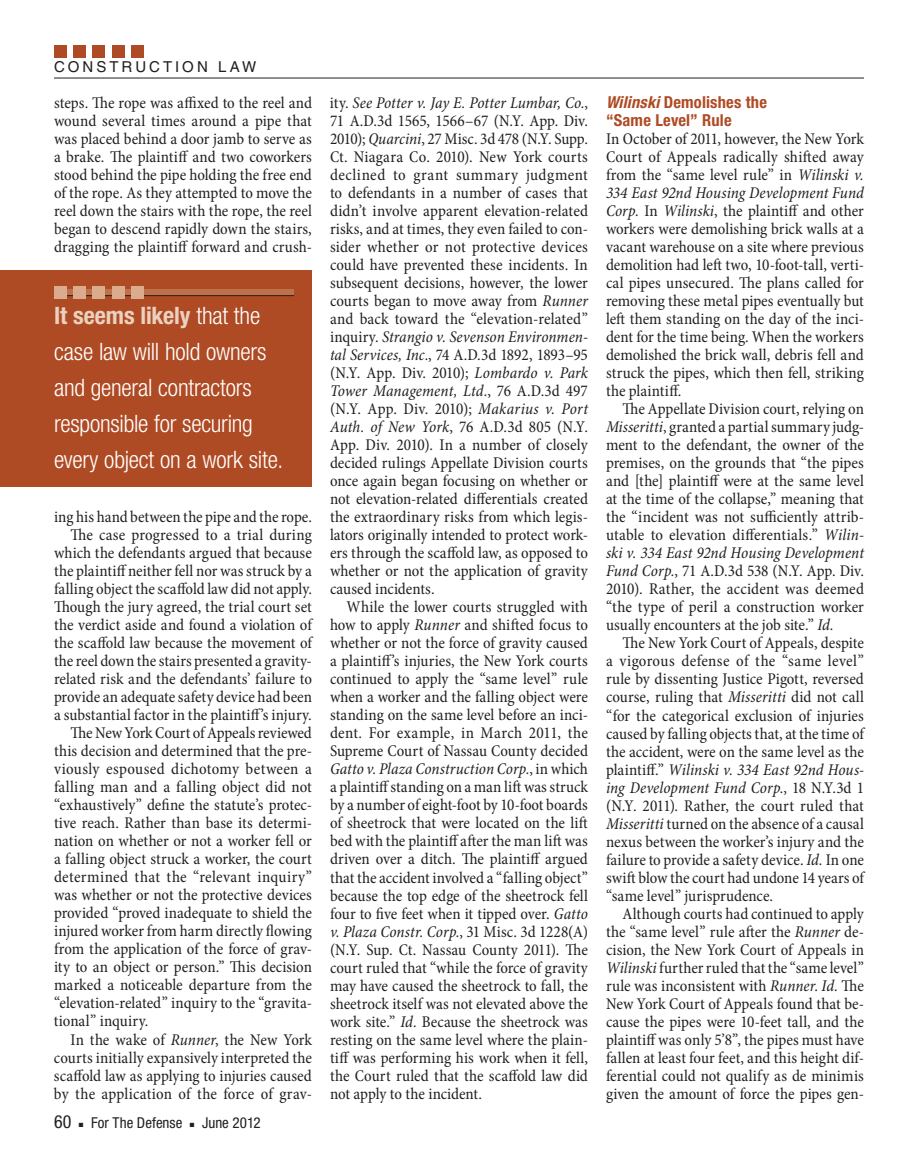
<style>
.page{position:relative;width:918px;height:1175px;background:#fff}
.page>*{position:absolute;margin:0;border:0;box-sizing:border-box;transform-origin:0 0}
.t1{font:300 condensed 24px/36px "Helvetica Neue";letter-spacing:-.01em;color:#fff}
.t2{font:condensed 18px "Helvetica Neue";color:#231f20}
.t3{font:condensed 16.5px/18px "Minion Pro";color:#231f20;text-align:justify}
.t4{font:700 condensed 16.5px/18px "Helvetica Neue";letter-spacing:.015em;color:#af4b24}
.t5{font:condensed 16.5px "Minion Pro";letter-spacing:.02em;color:#231f20}
.t6{font:condensed 15px "Helvetica Neue";color:#231f20}
.t7{font:15px "Helvetica";letter-spacing:.2em;color:#231f20}
.s1{font-weight:700;color:#ebd1c0}
.s2{font-style:italic}
</style>
<div class="page">
<hr style="left:54px;top:78px;width:810px;height:1px;background:#231f20">
<div style="left:54px;top:45px;width:12px;height:12px;background:#af4b24"></div>
<div style="left:73px;top:45px;width:13px;height:12px;background:#af4b24"></div>
<div style="left:93px;top:45px;width:12px;height:12px;background:#af4b24"></div>
<div style="left:112px;top:45px;width:13px;height:12px;background:#af4b24"></div>
<div style="left:132px;top:45px;width:12px;height:12px;background:#af4b24"></div>
<div style="left:0;top:270px;width:312px;height:216px;background:#af4b24"></div>
<div style="left:54px;top:290px;width:240px;height:6px;background:#bf7149"></div>
<hr style="left:54px;top:295px;width:240px;height:1px;background:#231f20">
<div style="left:54px;top:286px;width:12px;height:13px;background:#dbab8e"></div>
<div style="left:73px;top:286px;width:13px;height:13px;background:#dbab8e"></div>
<div style="left:93px;top:286px;width:12px;height:13px;background:#dbab8e"></div>
<div style="left:112px;top:286px;width:13px;height:13px;background:#dbab8e"></div>
<div style="left:132px;top:286px;width:12px;height:13px;background:#dbab8e"></div>
<p class="t7" style="left:54px;top:58px;width:204px">CONSTRUCTION LAW</p>
<p class="t3" style="left:54px;top:94px;width:259px">steps. The rope was affixed to the reel and wound several times around a pipe that was placed behind a door jamb to serve as a brake. The plaintiff and two coworkers stood behind the pipe holding the free end of the rope. As they attempted to move the reel down the stairs with the rope, the reel began to descend rapidly down the stairs, dragging the plaintiff forward and crush-</p>
<h1 class="t1" style="left:54px;top:297px;width:231px"><span class="s1">It seems likely</span> that the case law will hold owners and general contractors responsible for securing every object on a work site.</h1>
<p class="t3" style="left:54px;top:508px;width:260px">ing his hand between the pipe and the rope.</p>
<p class="t3" style="left:70px;top:526px;width:243px">The case progressed to a trial during</p>
<p class="t3" style="left:54px;top:544px;width:259px">which the defendants argued that because</p>
<p class="t3" style="left:54px;top:562px;width:259px">the plaintiff neither fell nor was struck by a</p>
<p class="t3" style="left:54px;top:580px;width:260px">falling object the scaffold law did not apply.</p>
<p class="t3" style="left:54px;top:598px;width:259px">Though the jury agreed, the trial court set</p>
<p class="t3" style="left:54px;top:616px;width:259px">the verdict aside and found a violation of</p>
<p class="t3" style="left:54px;top:634px;width:259px">the scaffold law because the movement of</p>
<p class="t3" style="left:54px;top:652px;width:259px">the reel down the stairs presented a gravity-</p>
<p class="t3" style="left:54px;top:670px;width:259px">related risk and the defendants’ failure to</p>
<p class="t3" style="left:54px;top:688px;width:259px">provide an adequate safety device had been</p>
<p class="t3" style="left:54px;top:706px;width:259px">a substantial factor in the plaintiff’s injury.</p>
<p class="t3" style="left:70px;top:724px;width:243px">The New York Court of Appeals reviewed</p>
<p class="t3" style="left:54px;top:742px;width:259px">this decision and determined that the pre-</p>
<p class="t3" style="left:54px;top:760px;width:259px">viously espoused dichotomy between a</p>
<p class="t3" style="left:54px;top:778px;width:260px">falling man and a falling object did not</p>
<p class="t3" style="left:54px;top:796px;width:259px">“exhaustively” define the statute’s protec-</p>
<p class="t3" style="left:54px;top:814px;width:259px">tive reach. Rather than base its determi-</p>
<p class="t3" style="left:54px;top:832px;width:259px">nation on whether or not a worker fell or</p>
<p class="t3" style="left:54px;top:850px;width:259px">a falling object struck a worker, the court</p>
<p class="t5" style="left:54px;top:866px;width:260px">determined that the “relevant inquiry”</p>
<p class="t3" style="left:54px;top:886px;width:259px">was whether or not the protective devices</p>
<p class="t3" style="left:54px;top:904px;width:259px">provided “proved inadequate to shield the</p>
<p class="t3" style="left:54px;top:922px;width:259px">injured worker from harm directly flowing</p>
<p class="t3" style="left:54px;top:940px;width:259px">from the application of the force of grav-</p>
<p class="t3" style="left:54px;top:958px;width:259px">ity to an object or person.” This decision</p>
<p class="t3" style="left:54px;top:976px;width:259px">marked a noticeable departure from the</p>
<p class="t3" style="left:54px;top:994px;width:259px">“elevation-related” inquiry to the “gravita-</p>
<p class="t3" style="left:54px;top:1012px;width:96px">tional” inquiry.</p>
<p class="t3" style="left:70px;top:1030px;width:243px">In the wake of <span class="s2">Runner</span>, the New York</p>
<p class="t3" style="left:54px;top:1048px;width:259px">courts initially expansively interpreted the</p>
<p class="t3" style="left:54px;top:1066px;width:259px">scaffold law as applying to injuries caused</p>
<p class="t3" style="left:54px;top:1084px;width:259px">by the application of the force of grav-</p>
<p class="t2" style="left:54px;top:1111px;width:19px">60</p>
<p class="t6" style="left:79px;top:1114px;width:105px">■ For The Defense</p>
<p class="t6" style="left:190px;top:1114px;width:72px">■ June 2012</p>
<p class="t3" style="left:330px;top:94px;width:260px">ity. <span class="s2">See Potter v. Jay E. Potter Lumbar, Co.</span>, 71 A.D.3d 1565, 1566–67 (N.Y. App. Div.<br>2010); <span class="s2">Quarcini</span>, 27 Misc. 3d 478 (N.Y. Supp.<br>Ct. Niagara Co. 2010). New York courts declined to grant summary judgment to defendants in a number of cases that didn’t involve apparent elevation-related risks, and at times, they even failed to con&shy;sider whether or not protective devices could have prevented these incidents. In subsequent decisions, however, the lower courts began to move away from <span class="s2">Runner </span>and back toward the “elevation-related” inquiry. <span class="s2">Strangio v. Sevenson Environmen&shy;tal Services, Inc.</span>, 74 A.D.3d 1892, 1893–95 (N.Y. App. Div. 2010); <span class="s2">Lombardo v. Park Tower Management, Ltd.</span>, 76 A.D.3d 497 (N.Y. App. Div. 2010); <span class="s2">Makarius v. Port Auth. of New York</span>, 76 A.D.3d 805 (N.Y.<br>App. Div. 2010). In a number of closely decided rulings Appellate Division courts once again began focusing on whether or not elevation-related differentials created the extraordinary risks from which legis&shy;lators originally intended to protect work&shy;ers through the scaffold law, as opposed to whether or not the application of gravity caused incidents.</p>
<p class="t3" style="left:330px;top:598px;width:260px;text-indent:16px">While the lower courts struggled with how to apply <span class="s2">Runner</span> and shifted focus to whether or not the force of gravity caused a plaintiff’s injuries, the New York courts continued to apply the “same level” rule when a worker and the falling object were standing on the same level before an inci&shy;dent. For example, in March 2011, the Supreme Court of Nassau County decided <span class="s2">Gatto v. Plaza Construction Corp.</span>, in which a plaintiff standing on a man lift was struck by a number of eight-foot by 10-foot boards of sheetrock that were located on the lift bed with the plaintiff after the man lift was driven over a ditch. The plaintiff argued that the accident involved a “falling object” because the top edge of the sheetrock fell four to five feet when it tipped over. <span class="s2">Gatto v. Plaza Constr. Corp.</span>, 31 Misc. 3d 1228(A) (N.Y. Sup. Ct. Nassau County 2011). The court ruled that “while the force of gravity may have caused the sheetrock to fall, the sheetrock itself was not elevated above the work site.” <span class="s2">Id.</span> Because the sheetrock was resting on the same level where the plain&shy;tiff was performing his work when it fell, the Court ruled that the scaffold law did not apply to the incident.</p>
<p class="t4" style="left:606px;top:93px;width:163px"><span class="s2">Wilinski</span> Demolishes the “Same Level” Rule</p>
<p class="t3" style="left:606px;top:130px;width:259px">In October of 2011, however, the New York Court of Appeals radically shifted away from the “same level rule” in <span class="s2">Wilinski v.<br>334 East 92nd Housing Development Fund Corp.</span> In <span class="s2">Wilinski</span>, the plaintiff and other workers were demolishing brick walls at a vacant warehouse on a site where previous demolition had left two, 10-foot-tall, verti&shy;cal pipes unsecured. The plans called for removing these metal pipes eventually but left them standing on the day of the inci&shy;dent for the time being. When the workers demolished the brick wall, debris fell and struck the pipes, which then fell, striking the plaintiff.</p>
<p class="t3" style="left:606px;top:400px;width:260px;text-indent:16px">The Appellate Division court, relying on <span class="s2">Misseritti</span>, granted a partial summary judg&shy;ment to the defendant, the owner of the premises, on the grounds that “the pipes and [the] plaintiff were at the same level at the time of the collapse,” meaning that the “incident was not sufficiently attrib&shy;utable to elevation differentials.” <span class="s2">Wilin&shy;ski v. 334 East 92nd Housing Development Fund Corp.</span>, 71 A.D.3d 538 (N.Y. App. Div.<br>2010). Rather, the accident was deemed “the type of peril a construction worker usually encounters at the job site.” <span class="s2">Id.</span></p>
<p class="t3" style="left:606px;top:634px;width:260px;text-indent:16px">The New York Court of Appeals, despite a vigorous defense of the “same level” rule by dissenting Justice Pigott, reversed course, ruling that <span class="s2">Misseritti</span> did not call “for the categorical exclusion of injuries caused by falling objects that, at the time of the accident, were on the same level as the plaintiff.” <span class="s2">Wilinski v. 334 East 92nd Hous&shy;ing Development Fund Corp.</span>, 18 N.Y.3d 1 (N.Y. 2011). Rather, the court ruled that <span class="s2">Misseritti</span> turned on the absence of a causal nexus between the worker’s injury and the failure to provide a safety device. <span class="s2">Id.</span> In one swift blow the court had undone 14 years of “same level” jurisprudence.</p>
<p class="t3" style="left:606px;top:904px;width:260px;text-indent:16px">Although courts had continued to apply the “same level” rule after the <span class="s2">Runner</span> de&shy;cision, the New York Court of Appeals in <span class="s2">Wilinski</span> further ruled that the “same level” rule was inconsistent with <span class="s2">Runner</span>. <span class="s2">Id.</span> The New York Court of Appeals found that be&shy;cause the pipes were 10-feet tall, and the plaintiff was only 5’8”, the pipes must have fallen at least four feet, and this height dif&shy;ferential could not qualify as de minimis given the amount of force the pipes gen-</p>
</div>
